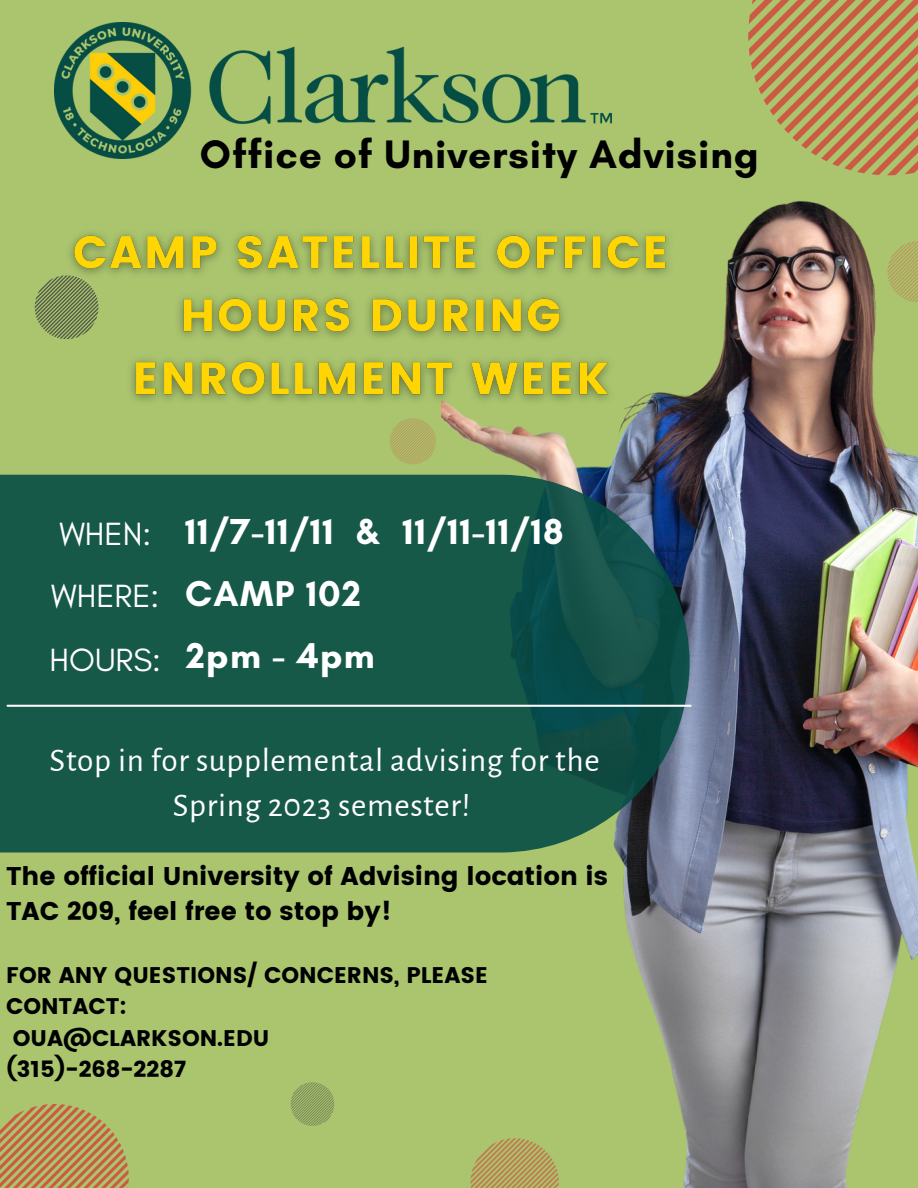
<style>
.page{position:relative;width:918px;height:1188px;background:#aac56e}
.page>*{position:absolute;margin:0;border:0;box-sizing:border-box;transform-origin:0 0}
.t1{font:700 40.5px "Glacial Indifference";letter-spacing:.02em;color:#000}
.t2{font:700 36.75px "Glacial Indifference";letter-spacing:.035em;color:#fff}
.t3{font:700 36.6px "Glacial Indifference";letter-spacing:.035em;color:#fff}
.t4{font:33.3px/45.6px "Alegreya Sans";letter-spacing:.02em;color:#fff;text-align:center}
.t5{font:32.7px/62.1px "Glacial Indifference";color:#fff}
.t6{font:25.5px/34.8px "Poppins";color:#000}
.t7{font:22.5px "Poppins";color:#000}
</style>
<div class="page">
<svg style="left:748px;top:0;width:170px;height:175px"></svg>
<img style="left:442px;top:201px;width:476px;height:987px">
<svg style="left:0;top:475px;width:690px;height:378px;background:#19584b"></svg>
<svg style="left:0;top:1104px;width:129px;height:84px"></svg>
<svg style="left:291px;top:1082px;width:43px;height:44px"></svg>
<svg style="left:471px;top:1138px;width:88px;height:50px"></svg>
<svg style="left:887px;top:241px;width:31px;height:61px"></svg>
<hr style="left:8px;top:705px;width:682px;height:2px;background:#fff">
<svg style="left:35px;top:276px;width:24px;height:62px"></svg>
<svg style="left:390px;top:435px;width:46px;height:29px"></svg>
<img style="left:54px;top:22px;width:557px;height:136px">
<img style="left:59px;top:204px;width:626px;height:231px">
<h1 class="t1" style="left:200px;top:130px;width:560px">Office of University Advising</h1>
<h2 class="t2" style="left:185px;top:509px;width:380px">11/7-11/11 &amp; 11/11-11/18</h2>
<h3 class="t5" style="left:51px;top:502px;width:110px">WHEN:<br>WHERE:</h3>
<h3 class="t3" style="left:50px;top:633px;width:327px"><sub>HOURS:</sub> 2pm - 4pm</h3>
<h3 class="t3" style="left:185px;top:571px;width:177px">CAMP 102</h3>
<h3 class="t4" style="left:50px;top:738px;width:552px">Stop in for supplemental advising for the<br>Spring 2023 semester!</h3>
<p class="t6" style="left:6px;top:859px;width:603px">The official University of Advising location is<br>TAC 209, feel free to stop by!</p>
<p class="t7" style="left:6px;top:962px;width:483px">FOR ANY QUESTIONS/ CONCERNS, PLEASE</p>
<p class="t7" style="left:6px;top:993px;width:122px">CONTACT:</p>
<p class="t7" style="left:13px;top:1025px;width:258px">OUA@CLARKSON.EDU</p>
<p class="t7" style="left:6px;top:1056px;width:182px">(315)-268-2287</p>
</div>
